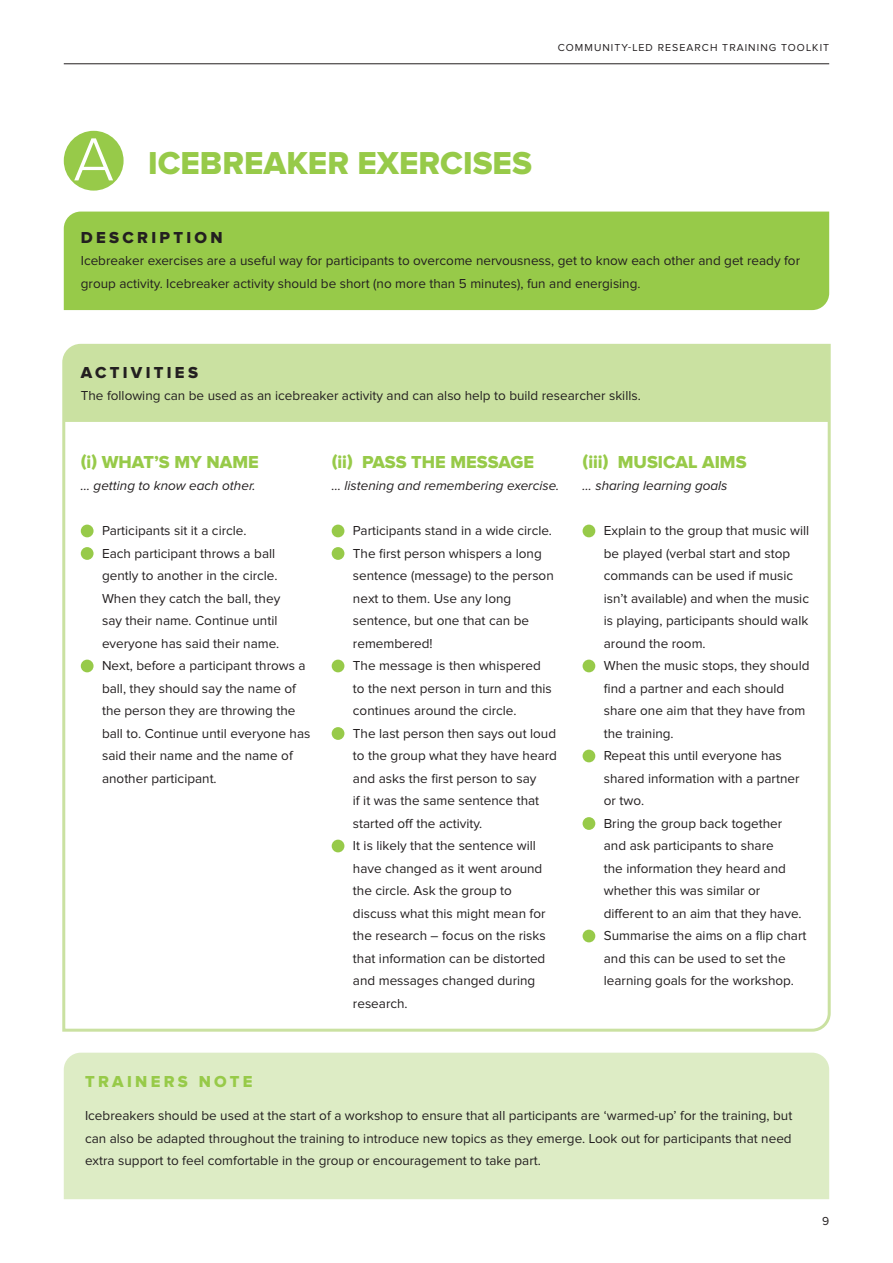
<style>
.page{position:relative;width:893px;height:1263px;background:#fff}
.page>*{position:absolute;margin:0;border:0;box-sizing:border-box;transform-origin:0 0}
.t1{font:300 63px "Proxima Nova";color:#fff}
.t2{font:32.85px "Proxima Nova Extrabld";color:#97ca49}
.t3{font:18px "Proxima Nova Extrabld";color:#97ca49}
.t4{font:16.5px "Proxima Nova Extrabld";letter-spacing:.2em;color:#231f20}
.t5{font:16.5px "Proxima Nova Extrabld";letter-spacing:.2em;color:#97ca49}
.List_Paragraph{font:13.5px/22.5px "Proxima Nova";color:#231f20}
.t6{font:italic 13.5px "Proxima Nova";color:#231f20}
.t7{font:12px "Proxima Nova";color:#231f20}
.t8{font:10.5px "Proxima Nova";letter-spacing:.1em;color:#231f20}
</style>
<div class="page">
<hr style="left:64px;top:63px;width:765px;height:1px;background:#231f20">
<div style="left:64px;top:1053px;width:765px;height:146px;background:#ddecc5"></div>
<div style="left:64px;top:131px;width:60px;height:60px;background:#97ca49;border-radius:50%"></div>
<div style="left:64px;top:212px;width:765px;height:98px;background:#97ca49"></div>
<svg style="left:62px;top:343px;width:769px;height:689px"></svg>
<p class="t1" style="left:73px;top:123px;width:42px">A</p>
<p class="t8" style="left:558px;top:43px;width:273px">COMMUNITY-LED RESEARCH TRAINING TOOLKIT</p>
<p class="t2" style="left:148px;top:148px;width:385px">ICEBREAKER EXERCISES</p>
<p class="t4" style="left:81px;top:230px;width:143px">DESCRIPTION</p>
<p class="List_Paragraph" style="left:81px;top:250px;width:721px">Icebreaker exercises are a useful way for participants to overcome nervousness, get to know each other and get ready for group activity. Icebreaker activity should be short (no more than 5 minutes), fun and energising.</p>
<p class="t4" style="left:81px;top:365px;width:119px">ACTIVITIES</p>
<p class="List_Paragraph" style="left:81px;top:385px;width:561px">The following can be used as an icebreaker activity and can also help to build researcher skills.</p>
<p class="t3" style="left:81px;top:453px;width:179px">(i) WHAT’S MY NAME</p>
<p class="t6" style="left:81px;top:478px;width:176px">… getting to know each other.</p>
<p class="List_Paragraph" style="left:102px;top:520px;width:146px">Participants sit it a circle.</p>
<p class="List_Paragraph" style="left:102px;top:542px;width:180px">Each participant throws a ball gently to another in the circle.<br>When they catch the ball, they say their name. Continue until everyone has said their name.</p>
<p class="List_Paragraph" style="left:102px;top:655px;width:210px">Next, before a participant throws a ball, they should say the name of the person they are throwing the ball to. Continue until everyone has said their name and the name of another participant.</p>
<p class="t3" style="left:332px;top:453px;width:204px">(ii) PASS THE MESSAGE</p>
<p class="t6" style="left:332px;top:478px;width:229px">… listening and remembering exercise.</p>
<p class="List_Paragraph" style="left:353px;top:520px;width:201px">Participants stand in a wide circle.</p>
<p class="List_Paragraph" style="left:353px;top:542px;width:202px">The first person whispers a long sentence (message) to the person next to them. Use any long sentence, but one that can be remembered!</p>
<p class="List_Paragraph" style="left:353px;top:655px;width:200px">The message is then whispered to the next person in turn and this continues around the circle.</p>
<p class="List_Paragraph" style="left:353px;top:722px;width:206px">The last person then says out loud to the group what they have heard and asks the first person to say<br>if it was the same sentence that started off the activity.</p>
<p class="List_Paragraph" style="left:353px;top:835px;width:194px">It is likely that the sentence will have changed as it went around the circle. Ask the group to discuss what this might mean for the research – focus on the risks that information can be distorted and messages changed during research.</p>
<p class="t3" style="left:583px;top:453px;width:166px">(iii) MUSICAL AIMS</p>
<p class="t6" style="left:583px;top:478px;width:147px">… sharing learning goals</p>
<p class="List_Paragraph" style="left:604px;top:520px;width:207px">Explain to the group that music will be played (verbal start and stop commands can be used if music isn’t available) and when the music is playing, participants should walk around the room.</p>
<p class="List_Paragraph" style="left:604px;top:655px;width:207px">When the music stops, they should find a partner and each should share one aim that they have from the training.</p>
<p class="List_Paragraph" style="left:604px;top:745px;width:197px">Repeat this until everyone has shared information with a partner or two.</p>
<p class="List_Paragraph" style="left:604px;top:812px;width:199px">Bring the group back together and ask participants to share<br>the information they heard and whether this was similar or different to an aim that they have.</p>
<p class="List_Paragraph" style="left:604px;top:925px;width:204px">Summarise the aims on a flip chart and this can be used to set the learning goals for the workshop.</p>
<p class="t5" style="left:85px;top:1074px;width:169px">TRAINERS NOTE</p>
<p class="List_Paragraph" style="left:85px;top:1105px;width:709px;text-align:justify">Icebreakers should be used at the start of a workshop to ensure that all participants are ‘warmed-up’ for the training, but can also be adapted throughout the training to introduce new topics as they emerge. Look out for participants that need extra support to feel comfortable in the group or encouragement to take part.</p>
<p class="t7" style="left:822px;top:1215px;width:9px">9</p>
</div>
